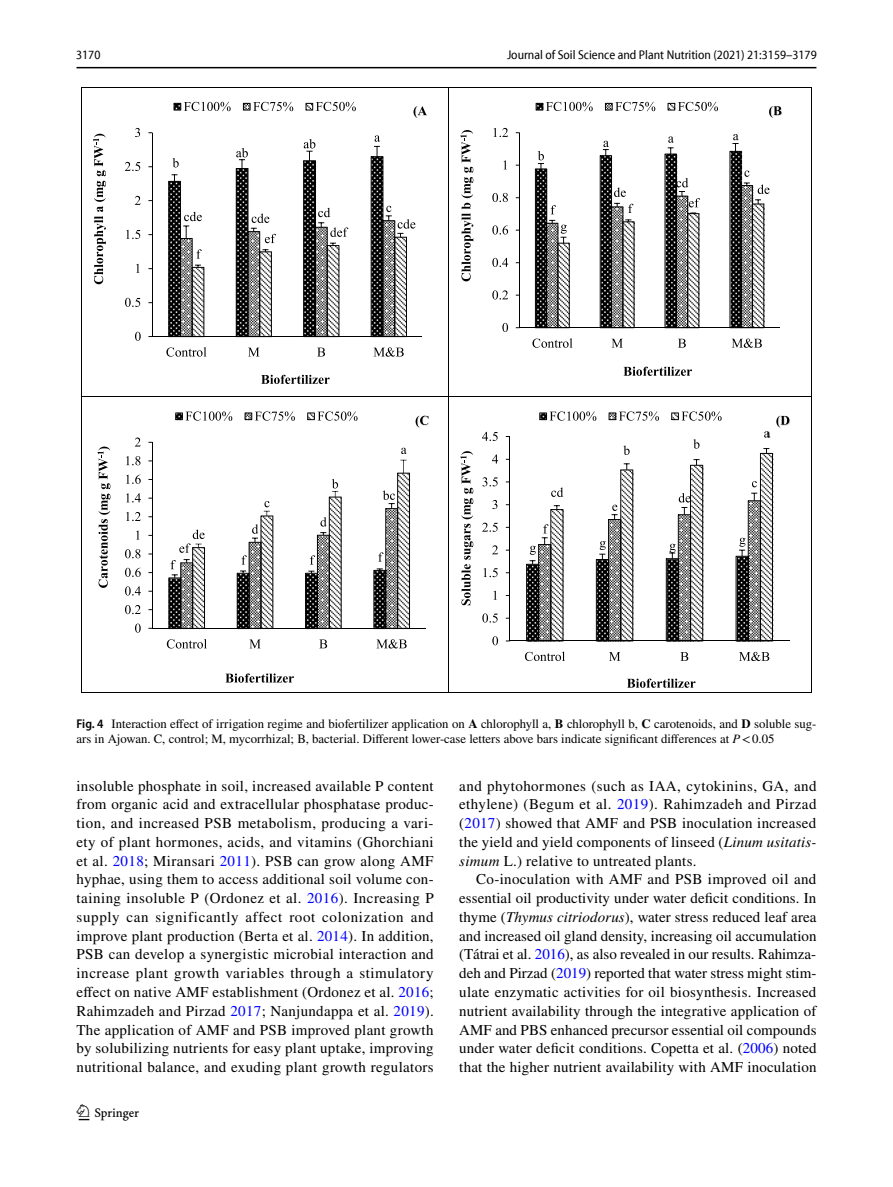
<style>
.page{position:relative;width:893px;height:1187px;background:#fff}
.page>*{position:absolute;margin:0;border:0;box-sizing:border-box;transform-origin:0 0}
.t1{font:22.5px "Springnew Regular 2";color:#000}
.t2{font:15px/18.8px "STIX";letter-spacing:.015em;color:#000;text-align:justify}
.t3{font:12.75px/15px "STIX";color:#000}
.t4{font:semi-condensed 12.75px "Myriad Pro Unic";color:#000}
.s1{font-family:"Myriad Pro";font-weight:600;font-stretch:semi-condensed}
.s2{font-weight:700}
.s3{font-style:italic}
.s4{color:#00f}
</style>
<div class="page">
<hr style="left:77px;top:67px;width:739px;height:1px;background:#000">
<hr style="left:81px;top:87px;width:367px;height:1px;background:#000">
<hr style="left:449px;top:87px;width:362px;height:1px;background:#000">
<hr style="left:81px;top:87px;width:1px;height:309px;background:#000">
<hr style="left:448px;top:87px;width:1px;height:309px;background:#000">
<hr style="left:811px;top:87px;width:1px;height:309px;background:#000">
<hr style="left:81px;top:396px;width:367px;height:1px;background:#000">
<hr style="left:449px;top:396px;width:362px;height:1px;background:#000">
<hr style="left:81px;top:397px;width:1px;height:295px;background:#000">
<hr style="left:81px;top:692px;width:367px;height:1px;background:#000">
<hr style="left:448px;top:397px;width:1px;height:295px;background:#000">
<hr style="left:449px;top:692px;width:362px;height:1px;background:#000">
<hr style="left:811px;top:397px;width:1px;height:295px;background:#000">
<hr style="left:152px;top:133px;width:1px;height:203px;background:#000">
<hr style="left:152px;top:336px;width:270px;height:1px;background:#000">
<svg style="left:168px;top:135px;width:247px;height:201px"></svg>
<svg style="left:135px;top:332px;width:6px;height:9px"></svg>
<svg style="left:125px;top:298px;width:15px;height:9px"></svg>
<svg style="left:136px;top:264px;width:4px;height:9px"></svg>
<svg style="left:126px;top:230px;width:14px;height:9px"></svg>
<svg style="left:135px;top:196px;width:6px;height:9px"></svg>
<svg style="left:125px;top:162px;width:15px;height:9px"></svg>
<svg style="left:135px;top:128px;width:5px;height:9px"></svg>
<svg style="left:166px;top:347px;width:40px;height:9px"></svg>
<svg style="left:248px;top:347px;width:11px;height:9px"></svg>
<svg style="left:317px;top:347px;width:8px;height:9px"></svg>
<svg style="left:373px;top:347px;width:31px;height:9px"></svg>
<svg style="left:93px;top:134px;width:13px;height:150px"></svg>
<svg style="left:261px;top:375px;width:69px;height:9px"></svg>
<svg style="left:174px;top:102px;width:57px;height:9px"></svg>
<svg style="left:243px;top:102px;width:50px;height:9px"></svg>
<svg style="left:306px;top:102px;width:50px;height:9px"></svg>
<svg style="left:413px;top:106px;width:14px;height:12px"></svg>
<hr style="left:519px;top:133px;width:1px;height:195px;background:#000">
<hr style="left:520px;top:327px;width:259px;height:1px;background:#000">
<svg style="left:535px;top:134px;width:234px;height:193px"></svg>
<svg style="left:502px;top:323px;width:6px;height:9px"></svg>
<svg style="left:492px;top:290px;width:16px;height:9px"></svg>
<svg style="left:492px;top:258px;width:16px;height:9px"></svg>
<svg style="left:492px;top:225px;width:16px;height:9px"></svg>
<svg style="left:492px;top:193px;width:16px;height:9px"></svg>
<svg style="left:503px;top:160px;width:3px;height:9px"></svg>
<svg style="left:493px;top:128px;width:15px;height:9px"></svg>
<svg style="left:532px;top:338px;width:41px;height:10px"></svg>
<svg style="left:612px;top:339px;width:10px;height:8px"></svg>
<svg style="left:678px;top:339px;width:8px;height:8px"></svg>
<svg style="left:732px;top:338px;width:30px;height:10px"></svg>
<svg style="left:460px;top:130px;width:13px;height:151px"></svg>
<svg style="left:623px;top:366px;width:69px;height:10px"></svg>
<svg style="left:536px;top:102px;width:57px;height:9px"></svg>
<svg style="left:605px;top:102px;width:50px;height:9px"></svg>
<svg style="left:668px;top:102px;width:50px;height:9px"></svg>
<svg style="left:769px;top:106px;width:12px;height:12px"></svg>
<hr style="left:152px;top:442px;width:1px;height:186px;background:#000">
<hr style="left:152px;top:627px;width:274px;height:1px;background:#000">
<svg style="left:168px;top:460px;width:242px;height:169px"></svg>
<svg style="left:401px;top:447px;width:6px;height:7px"></svg>
<svg style="left:135px;top:623px;width:6px;height:9px"></svg>
<svg style="left:125px;top:605px;width:16px;height:9px"></svg>
<svg style="left:125px;top:586px;width:16px;height:9px"></svg>
<svg style="left:125px;top:567px;width:16px;height:10px"></svg>
<svg style="left:125px;top:549px;width:15px;height:9px"></svg>
<svg style="left:136px;top:530px;width:3px;height:9px"></svg>
<svg style="left:126px;top:512px;width:15px;height:9px"></svg>
<svg style="left:126px;top:493px;width:15px;height:9px"></svg>
<svg style="left:126px;top:474px;width:15px;height:10px"></svg>
<svg style="left:126px;top:456px;width:14px;height:9px"></svg>
<svg style="left:135px;top:437px;width:6px;height:9px"></svg>
<svg style="left:167px;top:639px;width:40px;height:9px"></svg>
<svg style="left:249px;top:639px;width:12px;height:9px"></svg>
<svg style="left:319px;top:639px;width:8px;height:9px"></svg>
<svg style="left:376px;top:639px;width:31px;height:9px"></svg>
<svg style="left:97px;top:446px;width:13px;height:142px"></svg>
<svg style="left:225px;top:673px;width:69px;height:9px"></svg>
<svg style="left:175px;top:411px;width:57px;height:10px"></svg>
<svg style="left:245px;top:411px;width:50px;height:10px"></svg>
<svg style="left:307px;top:411px;width:51px;height:10px"></svg>
<svg style="left:416px;top:415px;width:12px;height:12px"></svg>
<hr style="left:509px;top:436px;width:1px;height:205px;background:#000">
<hr style="left:510px;top:640px;width:279px;height:1px;background:#000">
<svg style="left:492px;top:636px;width:6px;height:9px"></svg>
<svg style="left:482px;top:613px;width:16px;height:9px"></svg>
<svg style="left:493px;top:590px;width:3px;height:9px"></svg>
<svg style="left:483px;top:568px;width:15px;height:9px"></svg>
<svg style="left:492px;top:545px;width:6px;height:9px"></svg>
<svg style="left:482px;top:522px;width:16px;height:10px"></svg>
<svg style="left:492px;top:500px;width:5px;height:9px"></svg>
<svg style="left:482px;top:477px;width:16px;height:9px"></svg>
<svg style="left:492px;top:454px;width:6px;height:9px"></svg>
<svg style="left:482px;top:432px;width:16px;height:9px"></svg>
<svg style="left:525px;top:651px;width:40px;height:10px"></svg>
<svg style="left:609px;top:652px;width:11px;height:8px"></svg>
<svg style="left:680px;top:652px;width:8px;height:8px"></svg>
<svg style="left:739px;top:651px;width:30px;height:10px"></svg>
<svg style="left:460px;top:451px;width:13px;height:154px"></svg>
<svg style="left:627px;top:678px;width:68px;height:9px"></svg>
<svg style="left:526px;top:411px;width:263px;height:229px"></svg>
<p class="t4" style="left:76px;top:50px;width:26px">3170</p>
<p class="t4" style="left:507px;top:50px;width:311px">Journal of Soil Science and Plant Nutrition (2021) 21:3159–3179</p>
<p class="t3" style="left:77px;top:717px;width:741px"><span class="s1">Fig. 4</span> Interaction effect of irrigation regime and biofertilizer application on <span class="s2">A</span> chlorophyll a, <span class="s2">B</span> chlorophyll b, <span class="s2">C</span> carotenoids, and <span class="s2">D</span> soluble sug&shy;ars in Ajowan. C, control; M, mycorrhizal; B, bacterial. Different lower-case letters above bars indicate significant differences at <span class="s3">P</span>&lt;0.05</p>
<p class="t2" style="left:77px;top:777px;width:359px">insoluble phosphate in soil, increased available P content from organic acid and extracellular phosphatase produc&shy;tion, and increased PSB metabolism, producing a vari&shy;ety of plant hormones, acids, and vitamins (Ghorchiani et al. <span class="s4">2018</span>; Miransari <span class="s4">2011</span>). PSB can grow along AMF hyphae, using them to access additional soil volume con&shy;taining insoluble P (Ordonez et al. <span class="s4">2016</span>). Increasing P supply can significantly affect root colonization and improve plant production (Berta et al. <span class="s4">2014</span>). In addition, PSB can develop a synergistic microbial interaction and increase plant growth variables through a stimulatory effect on native AMF establishment (Ordonez et al. <span class="s4">2016</span>; Rahimzadeh and Pirzad <span class="s4">2017</span>; Nanjundappa et al. <span class="s4">2019</span>).<br>The application of AMF and PSB improved plant growth by solubilizing nutrients for easy plant uptake, improving nutritional balance, and exuding plant growth regulators</p>
<p class="t2" style="left:459px;top:777px;width:359px">and phytohormones (such as IAA, cytokinins, GA, and ethylene) (Begum et al. <span class="s4">2019</span>). Rahimzadeh and Pirzad (<span class="s4">2017</span>) showed that AMF and PSB inoculation increased the yield and yield components of linseed (<span class="s3">Linum usitatis&shy;simum</span> L.) relative to untreated plants.</p>
<p class="t2" style="left:459px;top:871px;width:359px;text-indent:17px">Co-inoculation with AMF and PSB improved oil and essential oil productivity under water deficit conditions. In thyme (<span class="s3">Thymus citriodorus</span>), water stress reduced leaf area and increased oil gland density, increasing oil accumulation (Tátrai et al. <span class="s4">2016</span>), as also revealed in our results. Rahimza&shy;deh and Pirzad (<span class="s4">2019</span>) reported that water stress might stim&shy;ulate enzymatic activities for oil biosynthesis. Increased nutrient availability through the integrative application of AMF and PBS enhanced precursor essential oil compounds under water deficit conditions. Copetta et al. (<span class="s4">2006</span>) noted that the higher nutrient availability with AMF inoculation</p>
<h1 class="t1" style="left:79px;top:1104px;width:62px">1 3</h1>
</div>
